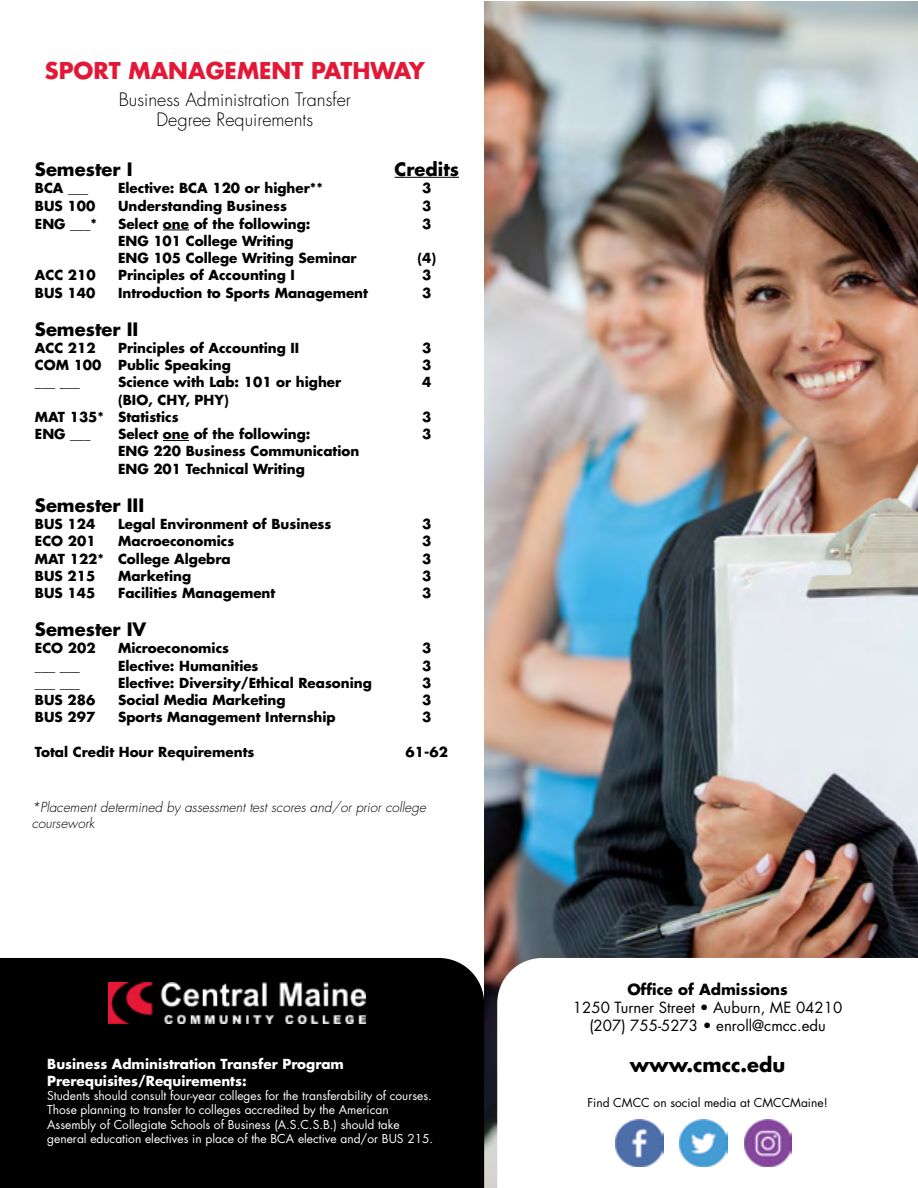
<style>
.page{position:relative;width:918px;height:1188px;background:#fff}
.page>*{position:absolute;margin:0;border:0;box-sizing:border-box;transform-origin:0 0}
.Semester_Block_Headi{font:700 22.5px "Futura LT";color:#e31837}
.t1{font:700 19.5px "Futura LT";color:#000}
.Semester_Block_Headi-2{font:300 18px "Futura LT";color:#000}
.t2{font:700 18px "Futura LT";color:#000}
.t3{font:15px "Futura LT";color:#000}
.t4{font:700 15px "Futura LT";color:#000}
.t5{font:700 13.5px "Futura LT";color:#000}
.t6{font:italic 300 13.5px/16.2px "Futura LT";color:#000}
.t7{font:700 13.5px/16.2px "Futura LT";color:#fff}
.t8{font:12px/14.4px "Futura LT";color:#fff}
.t9{font:12px "Futura LT";color:#000}
</style>
<div class="page">
<hr style="left:395px;top:177px;width:64px;height:1px;background:#000">
<svg style="left:163px;top:230px;width:26px;height:1px"></svg>
<svg style="left:163px;top:440px;width:26px;height:1px"></svg>
<img style="left:484px;top:2px;width:434px;height:1185px">
<div style="left:0;top:958px;width:484px;height:230px;background:#000"></div>
<svg style="left:497px;top:958px;width:421px;height:230px"></svg>
<img style="left:616px;top:1119px;width:47px;height:48px">
<img style="left:680px;top:1119px;width:47px;height:48px">
<img style="left:744px;top:1119px;width:48px;height:48px">
<img style="left:109px;top:983px;width:257px;height:40px">
<p class="Semester_Block_Headi" style="left:45px;top:56px;width:381px">SPORT MANAGEMENT PATHWAY</p>
<p class="Semester_Block_Headi-2" style="left:119px;top:89px;width:234px">Business Administration Transfer</p>
<p class="Semester_Block_Headi-2" style="left:157px;top:109px;width:158px">Degree Requirements</p>
<p class="t2" style="left:35px;top:157px;width:99px">Semester I</p>
<p class="t2" style="left:395px;top:157px;width:66px">Credits</p>
<p class="t5" style="left:35px;top:179px;width:55px">BCA ___</p>
<p class="t5" style="left:118px;top:179px;width:206px">Elective: BCA 120 or higher**</p>
<p class="t5" style="left:422px;top:179px;width:11px">3</p>
<p class="t5" style="left:35px;top:197px;width:62px">BUS 100</p>
<p class="t5" style="left:118px;top:197px;width:170px">Understanding Business</p>
<p class="t5" style="left:422px;top:197px;width:11px">3</p>
<p class="t5" style="left:35px;top:215px;width:64px">ENG ___*</p>
<p class="t5" style="left:118px;top:215px;width:194px">Select one of the following:</p>
<p class="t5" style="left:422px;top:215px;width:11px">3</p>
<p class="t5" style="left:118px;top:232px;width:177px">ENG 101 College Writing</p>
<p class="t5" style="left:118px;top:249px;width:240px">ENG 105 College Writing Seminar</p>
<p class="t5" style="left:417px;top:249px;width:20px">(4)</p>
<p class="t5" style="left:35px;top:266px;width:62px">ACC 210</p>
<p class="t5" style="left:118px;top:266px;width:178px">Principles of Accounting I</p>
<p class="t5" style="left:422px;top:266px;width:11px">3</p>
<p class="t5" style="left:35px;top:284px;width:62px">BUS 140</p>
<p class="t5" style="left:118px;top:284px;width:252px">Introduction to Sports Management</p>
<p class="t5" style="left:422px;top:284px;width:11px">3</p>
<p class="t2" style="left:35px;top:317px;width:105px">Semester II</p>
<p class="t5" style="left:35px;top:339px;width:62px">ACC 212</p>
<p class="t5" style="left:118px;top:339px;width:183px">Principles of Accounting II</p>
<p class="t5" style="left:422px;top:339px;width:11px">3</p>
<p class="t5" style="left:35px;top:356px;width:68px">COM 100</p>
<p class="t5" style="left:118px;top:356px;width:114px">Public Speaking</p>
<p class="t5" style="left:422px;top:356px;width:11px">3</p>
<p class="t5" style="left:35px;top:373px;width:47px">___ ___</p>
<p class="t5" style="left:118px;top:373px;width:225px">Science with Lab: 101 or higher</p>
<p class="t5" style="left:422px;top:373px;width:11px">4</p>
<p class="t5" style="left:118px;top:391px;width:112px">(BIO, CHY, PHY)</p>
<p class="t5" style="left:35px;top:408px;width:71px">MAT 135*</p>
<p class="t5" style="left:118px;top:408px;width:62px">Statistics</p>
<p class="t5" style="left:422px;top:408px;width:11px">3</p>
<p class="t5" style="left:35px;top:425px;width:57px">ENG ___</p>
<p class="t5" style="left:118px;top:425px;width:194px">Select one of the following:</p>
<p class="t5" style="left:422px;top:425px;width:11px">3</p>
<p class="t5" style="left:118px;top:442px;width:243px">ENG 220 Business Communication</p>
<p class="t5" style="left:118px;top:460px;width:188px">ENG 201 Technical Writing</p>
<p class="t2" style="left:35px;top:493px;width:111px">Semester III</p>
<p class="t5" style="left:35px;top:515px;width:62px">BUS 124</p>
<p class="t5" style="left:118px;top:515px;width:215px">Legal Environment of Business</p>
<p class="t5" style="left:422px;top:515px;width:11px">3</p>
<p class="t5" style="left:35px;top:532px;width:62px">ECO 201</p>
<p class="t5" style="left:118px;top:532px;width:118px">Macroeconomics</p>
<p class="t5" style="left:422px;top:532px;width:11px">3</p>
<p class="t5" style="left:35px;top:549px;width:71px">MAT 122*</p>
<p class="t5" style="left:118px;top:549px;width:114px">College Algebra</p>
<p class="t5" style="left:422px;top:549px;width:11px">3</p>
<p class="t5" style="left:35px;top:567px;width:62px">BUS 215</p>
<p class="t5" style="left:118px;top:567px;width:75px">Marketing</p>
<p class="t5" style="left:422px;top:567px;width:11px">3</p>
<p class="t5" style="left:35px;top:584px;width:62px">BUS 145</p>
<p class="t5" style="left:118px;top:584px;width:159px">Facilities Management</p>
<p class="t5" style="left:422px;top:584px;width:11px">3</p>
<p class="t2" style="left:35px;top:617px;width:113px">Semester IV</p>
<p class="t5" style="left:35px;top:639px;width:62px">ECO 202</p>
<p class="t5" style="left:118px;top:639px;width:113px">Microeconomics</p>
<p class="t5" style="left:422px;top:639px;width:11px">3</p>
<p class="t5" style="left:35px;top:657px;width:47px">___ ___</p>
<p class="t5" style="left:118px;top:657px;width:142px">Elective: Humanities</p>
<p class="t5" style="left:422px;top:657px;width:11px">3</p>
<p class="t5" style="left:35px;top:674px;width:47px">___ ___</p>
<p class="t5" style="left:118px;top:674px;width:255px">Elective: Diversity/Ethical Reasoning</p>
<p class="t5" style="left:422px;top:674px;width:11px">3</p>
<p class="t5" style="left:35px;top:691px;width:62px">BUS 286</p>
<p class="t5" style="left:118px;top:691px;width:169px">Social Media Marketing</p>
<p class="t5" style="left:422px;top:691px;width:11px">3</p>
<p class="t5" style="left:35px;top:708px;width:62px">BUS 297</p>
<p class="t5" style="left:118px;top:708px;width:219px">Sports Management Internship</p>
<p class="t5" style="left:422px;top:708px;width:11px">3</p>
<p class="t5" style="left:35px;top:743px;width:221px">Total Credit Hour Requirements</p>
<p class="t5" style="left:406px;top:743px;width:44px">61-62</p>
<p class="t6" style="left:32px;top:799px;width:396px">*Placement determined by assessment test scores and/or prior college coursework</p>
<p class="t7" style="left:47px;top:1056px;width:298px">Business Administration Transfer Program<br>Prerequisites/Requirements:</p>
<p class="t8" style="left:47px;top:1089px;width:387px">Students should consult four-year colleges for the transferability of courses.<br>Those planning to transfer to colleges accredited by the American Assembly of Collegiate Schools of Business (A.S.C.S.B.) should take general education electives in place of the BCA elective and/or BUS 215.</p>
<p class="t4" style="left:627px;top:979px;width:162px">Office of Admissions</p>
<p class="t3" style="left:573px;top:998px;width:271px">1250 Turner Street • Auburn, ME 04210</p>
<p class="t3" style="left:589px;top:1016px;width:238px">(207) 755-5273 • enroll@cmcc.edu</p>
<p class="t1" style="left:630px;top:1052px;width:157px">www.cmcc.edu</p>
<p class="t9" style="left:587px;top:1095px;width:242px">Find CMCC on social media at CMCCMaine!</p>
</div>
